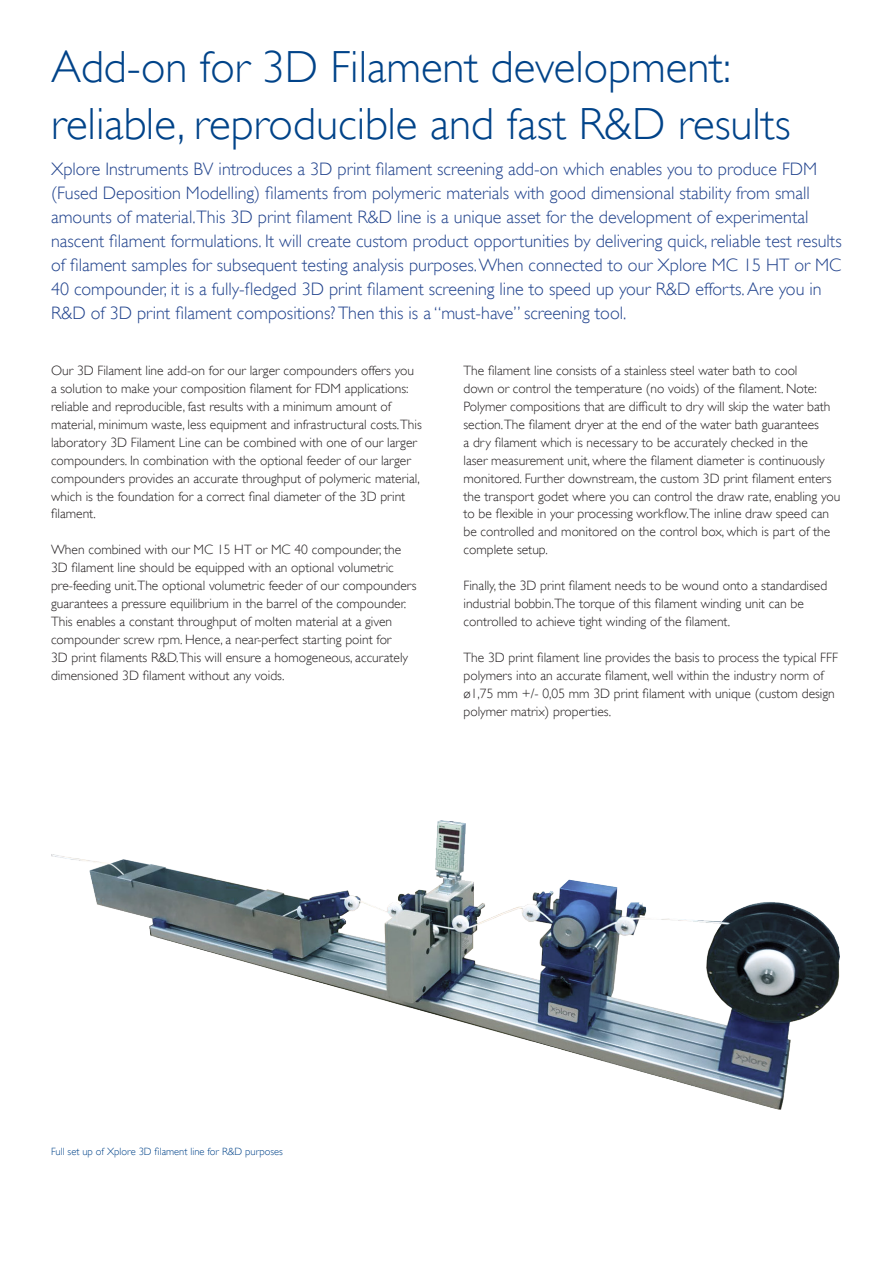
<style>
.page{position:relative;width:893px;height:1263px;background:#fff}
.page>*{position:absolute;margin:0;border:0;box-sizing:border-box;transform-origin:0 0}
.kopje_lichtblauw{font:300 45px/57px "Gill Sans";color:#004389}
.kopje_lichtblauw-2{font:300 18px/24px "Gill Sans";color:#21438d}
.t1{font:300 13.5px/18px "Gill Sans";color:#231f20}
.t2{font:300 10.5px "Gill Sans";color:#004389}
</style>
<div class="page">
<img style="left:51px;top:821px;width:789px;height:288px">
<p class="kopje_lichtblauw" style="left:51px;top:38px;width:741px">Add-on for 3D Filament development: reliable, reproducible and fast R&amp;D results</p>
<p class="kopje_lichtblauw-2" style="left:51px;top:157px;width:792px">Xplore Instruments BV introduces a 3D print filament screening add-on which enables you to produce FDM (Fused Deposition Modelling) filaments from polymeric materials with good dimensional stability from small amounts of material.This 3D print filament R&amp;D line is a unique asset for the development of experimental nascent filament formulations. It will create custom product opportunities by delivering quick, reliable test results of filament samples for subsequent testing analysis purposes. When connected to our Xplore MC 15 HT or MC 40 compounder, it is a fully-fledged 3D print filament screening line to speed up your R&amp;D efforts. Are you in R&amp;D of 3D print filament compositions? Then this is a “must-have” screening tool.</p>
<p class="t1" style="left:51px;top:361px;width:372px">Our 3D Filament line add-on for our larger compounders offers you a solution to make your composition filament for FDM applications: reliable and reproducible, fast results with a minimum amount of material, minimum waste, less equipment and infrastructural costs.This laboratory 3D Filament Line can be combined with one of our larger compounders. In combination with the optional feeder of our larger compounders provides an accurate throughput of polymeric material, which is the foundation for a correct final diameter of the 3D print filament.</p>
<p class="t1" style="left:51px;top:541px;width:367px">When combined with our MC 15 HT or MC 40 compounder, the 3D filament line should be equipped with an optional volumetric pre-feeding unit.The optional volumetric feeder of our compounders guarantees a pressure equilibrium in the barrel of the compounder.<br>This enables a constant throughput of molten material at a given compounder screw rpm. Hence, a near-perfect starting point for<br>3D print filaments R&amp;D.This will ensure a homogeneous, accurately dimensioned 3D filament without any voids.</p>
<p class="t1" style="left:463px;top:361px;width:378px">The filament line consists of a stainless steel water bath to cool<br>down or control the temperature (no voids) of the filament. Note:<br>Polymer compositions that are difficult to dry will skip the water bath section.The filament dryer at the end of the water bath guarantees<br>a dry filament which is necessary to be accurately checked in the<br>laser measurement unit, where the filament diameter is continuously monitored. Further downstream, the custom 3D print filament enters the transport godet where you can control the draw rate, enabling you to be flexible in your processing workflow.The inline draw speed can be controlled and monitored on the control box, which is part of the complete setup.</p>
<p class="t1" style="left:463px;top:577px;width:365px">Finally, the 3D print filament needs to be wound onto a standardised industrial bobbin.The torque of this filament winding unit can be controlled to achieve tight winding of the filament.</p>
<p class="t1" style="left:463px;top:648px;width:376px">The 3D print filament line provides the basis to process the typical FFF polymers into an accurate filament, well within the industry norm of ø1,75 mm +/- 0,05 mm 3D print filament with unique (custom design polymer matrix) properties.</p>
<p class="t2" style="left:51px;top:1146px;width:233px">Full set up of Xplore 3D filament line for R&amp;D purposes</p>
</div>
